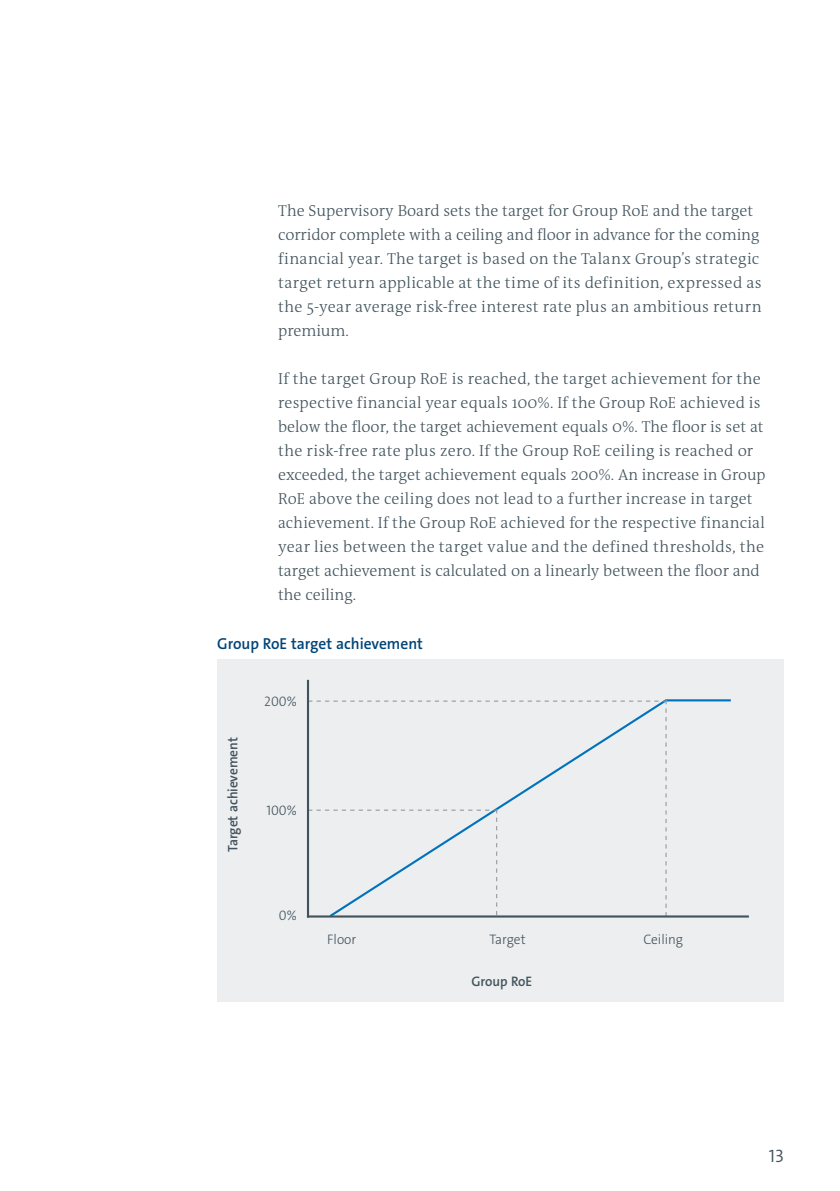
<style>
.page{position:relative;width:840px;height:1191px;background:#fff}
.page>*{position:absolute;margin:0;border:0;box-sizing:border-box;transform-origin:0 0}
.t1{font:18px "The Sans LP4 Se Lig";color:#41535d}
.t2{font:300 16px/24px "The Antiqua B W3";letter-spacing:.005em;color:#41535d}
.t3{font:16px "The Sans LP6 Se Bld";color:#004579}
.t4{font:13.8px "The Sans LP3 Lig";color:#41535d}
.t5{font:13.8px "The Sans LP6 Se Bld";color:#41535d}
</style>
<div class="page">
<div style="left:217px;top:659px;width:566px;height:342px;background:#eceeef"></div>
<svg style="left:327px;top:699px;width:405px;height:219px"></svg>
<svg style="left:309px;top:700px;width:357px;height:215px"></svg>
<hr style="left:307px;top:680px;width:2px;height:237px;background:#41535d">
<hr style="left:307px;top:915px;width:441px;height:2px;background:#41535d">
<p class="t2" style="left:278px;top:199px;width:485px">The Supervisory Board sets the target for Group RoE and the target corridor complete with a ceiling and floor in advance for the coming financial year. The target is based on the Talanx Group’s strategic target return applicable at the time of its definition, expressed as the 5-year average risk-free interest rate plus an ambitious return premium.</p>
<p class="t2" style="left:278px;top:367px;width:488px">If the target Group RoE is reached, the target achievement for the respective financial year equals 100%. If the Group RoE achieved is below the floor, the target achievement equals 0%. The floor is set at the risk-free rate plus zero. If the Group RoE ceiling is reached or exceeded, the target achievement equals 200%. An increase in Group RoE above the ceiling does not lead to a further increase in target achievement. If the Group RoE achieved for the respective financial year lies between the target value and the defined thresholds, the target achievement is calculated on a linearly between the floor and the ceiling.</p>
<p class="t3" style="left:217px;top:633px;width:207px">Group RoE target achievement</p>
<p class="t5" style="left:224px;top:852px;width:116px;rotate:-90deg">Target achievement</p>
<p class="t4" style="left:264px;top:692px;width:34px">200%</p>
<p class="t4" style="left:266px;top:801px;width:32px">100%</p>
<p class="t4" style="left:279px;top:907px;width:19px">0%</p>
<p class="t4" style="left:327px;top:930px;width:30px">Floor</p>
<p class="t4" style="left:489px;top:930px;width:38px">Target</p>
<p class="t4" style="left:643px;top:930px;width:41px">Ceiling</p>
<p class="t5" style="left:471px;top:972px;width:62px">Group RoE</p>
<p class="t1" style="left:768px;top:1144px;width:17px">13</p>
</div>
